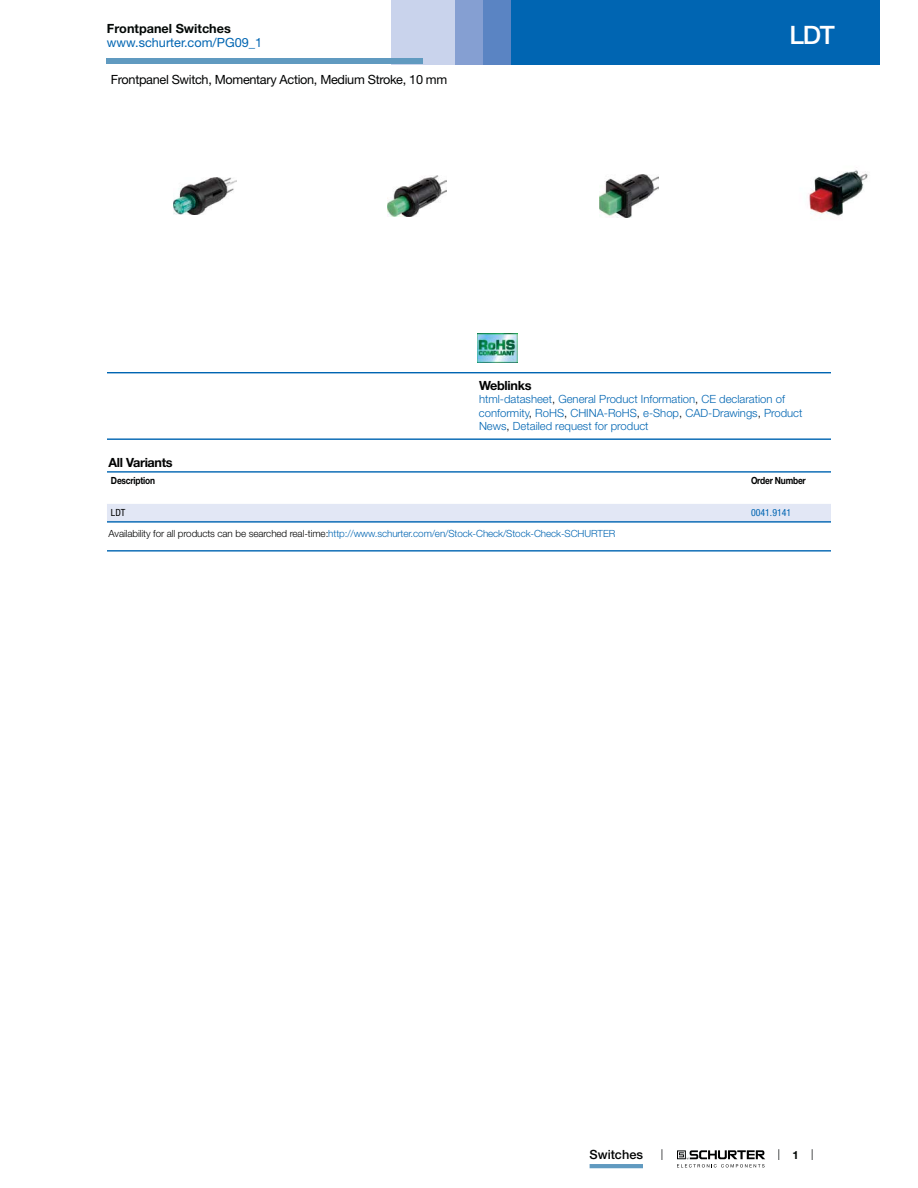
<style>
.page{position:relative;width:918px;height:1188px;background:#fff}
.page>*{position:absolute;margin:0;border:0;box-sizing:border-box;transform-origin:0 0}
.t1{font:500 25.35px "Helvetica Neue LT";color:#fff}
.t2{font:12.75px "Helvetica Neue LT";letter-spacing:-.025em;color:#010202}
.t3{font:12.75px "Helvetica Neue LT";color:#0065b2}
.t4{font:700 12.75px "Helvetica Neue LT";letter-spacing:-.025em;color:#010202}
.t5{font:700 12.75px "Helvetica Neue LT";color:#030806}
.t6{font:500 12.75px "Helvetica Neue LT";color:#010202}
.t7{font:300 11.25px/13.5px "Helvetica Neue LT";color:#0065b2}
.t8{font:700 11.25px "Helvetica Neue LT";color:#030806}
.t9{font:300 9.9px "Helvetica Neue LT";letter-spacing:-.01em;color:#0065b2}
.t10{font:700 9.9px "Helvetica Neue LT";letter-spacing:-.025em;color:#010202;scale:.85 1}
.t11{font:condensed 9.9px "Helvetica Neue LT";color:#0065b2}
.t12{font:condensed 9.9px "Helvetica Neue LT";color:#010202}
.s1{color:#010202}
</style>
<div class="page">
<svg style="left:677px;top:1150px;width:88px;height:18px"></svg>
<div style="left:511px;top:0;width:368px;height:64px;background:#0065b2"></div>
<div style="left:455px;top:0;width:28px;height:64px;background:#859fd2"></div>
<div style="left:483px;top:0;width:28px;height:64px;background:#5a84c3"></div>
<div style="left:391px;top:0;width:64px;height:64px;background:#c9d3ec"></div>
<div style="left:107px;top:58px;width:316px;height:6px;background:#609ac0"></div>
<hr style="left:590px;top:1164px;width:53px;height:4px;background:#609ac0">
<img style="left:174px;top:177px;width:62px;height:38px">
<img style="left:387px;top:176px;width:60px;height:40px">
<img style="left:600px;top:175px;width:58px;height:42px">
<img style="left:808px;top:167px;width:60px;height:49px">
<img style="left:477px;top:333px;width:40px;height:30px">
<hr style="left:107px;top:372px;width:724px;height:1px;background:#0065b2">
<hr style="left:107px;top:438px;width:724px;height:2px;background:#0065b2">
<div style="left:107px;top:504px;width:724px;height:17px;background:#e2e7f5"></div>
<hr style="left:107px;top:471px;width:640px;height:2px;background:#0065b2">
<hr style="left:747px;top:471px;width:84px;height:2px;background:#0065b2">
<hr style="left:107px;top:521px;width:640px;height:2px;background:#0065b2">
<hr style="left:747px;top:521px;width:84px;height:2px;background:#0065b2">
<hr style="left:107px;top:550px;width:724px;height:2px;background:#0065b2">
<p class="t5" style="left:107px;top:21px;width:125px">Frontpanel Switches</p>
<p class="t3" style="left:107px;top:35px;width:157px">www.schurter.com/PG09_1</p>
<h1 class="t1" style="left:790px;top:20px;width:47px">LDT</h1>
<p class="t2" style="left:111px;top:72px;width:338px">Frontpanel Switch, Momentary Action, Medium Stroke, 10 mm</p>
<p class="t4" style="left:479px;top:379px;width:54px">Weblinks</p>
<p class="t7" style="left:479px;top:394px;width:325px">html-datasheet<span class="s1">,</span> General Product Information<span class="s1">,</span> CE declaration of conformity<span class="s1">,</span> RoHS<span class="s1">,</span> CHINA-RoHS<span class="s1">,</span> e-Shop<span class="s1">,</span> CAD-Drawings<span class="s1">,</span> Product<br>News<span class="s1">,</span> Detailed request for product</p>
<p class="t4" style="left:109px;top:455px;width:66px">All Variants</p>
<p class="t10" style="left:111px;top:475px;width:53px">Description</p>
<p class="t10" style="left:751px;top:475px;width:66px">Order Number</p>
<p class="t12" style="left:111px;top:507px;width:16px">LDT</p>
<p class="t11" style="left:751px;top:507px;width:42px">0041.9141</p>
<p class="t9" style="left:109px;top:530px;width:508px"><span class="s1">Availability for all products can be searched real-time:</span>http://www.schurter.com/en/Stock-Check/Stock-Check-SCHURTER</p>
<p class="t6" style="left:590px;top:1147px;width:55px">Switches</p>
<p class="t8" style="left:792px;top:1148px;width:8px">1</p>
</div>
